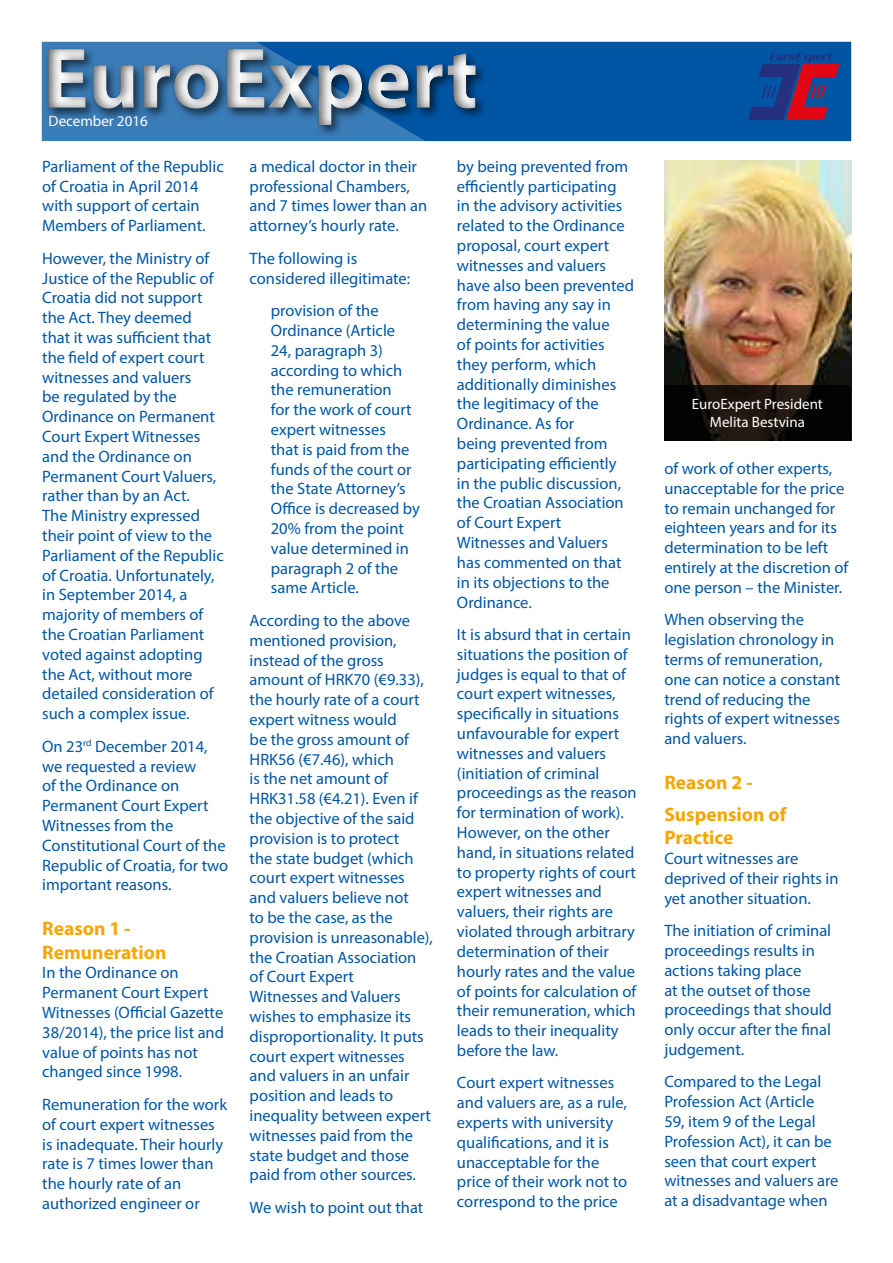
<style>
.page{position:relative;width:893px;height:1263px;background:#fff}
.page>*{position:absolute;margin:0;border:0;box-sizing:border-box;transform-origin:0 0}
.t1{font:700 87px "Myriad Pro";color:#fff}
.t2{font:700 19.5px/23.4px "Myriad Pro";color:#f7a600}
.t3{font:16.5px/19.8px "Myriad Pro";color:#0056a4}
.t4{font:15px/18px "Myriad Pro";color:#fff;text-align:center}
</style>
<div class="page">
<div style="left:42px;top:42px;width:809px;height:99px;background:#0056a4"></div>
<svg style="left:41px;top:137px;width:410px;height:5px;background:#5a92c3"></svg>
<svg style="left:748px;top:52px;width:91px;height:68px"></svg>
<div style="left:28px;top:21px;width:562px;height:116px;background:#000;opacity:.6"></div>
<img style="left:664px;top:160px;width:187px;height:280px">
<svg style="left:664px;top:385px;width:186px;height:55px;background:#100c08"></svg>
<h1 class="t1" style="left:43px;top:22px;width:437px">EuroExpert</h1>
<p class="t4" style="left:49px;top:112px;width:101px">December 2016</p>
<p class="t3" style="left:42px;top:156px;width:183px">Parliament of the Republic of Croatia in April 2014 with support of certain<br>Members of Parliament.</p>
<p class="t3" style="left:42px;top:248px;width:183px">However, the Ministry of<br>Justice of the Republic of<br>Croatia did not support the Act. They deemed that it was sufficient that the field of expert court witnesses and valuers<br>be regulated by the<br>Ordinance on Permanent<br>Court Expert Witnesses and the Ordinance on<br>Permanent Court Valuers, rather than by an Act.<br>The Ministry expressed their point of view to the<br>Parliament of the Republic of Croatia. Unfortunately, in September 2014, a majority of members of the Croatian Parliament voted against adopting the Act, without more detailed consideration of such a complex issue.</p>
<p class="t3" style="left:42px;top:736px;width:188px">On 23<sup>rd</sup> December 2014, we requested a review<br>of the Ordinance on<br>Permanent Court Expert<br>Witnesses from the<br>Constitutional Court of the<br>Republic of Croatia, for two important reasons.</p>
<p class="t2" style="left:42px;top:916px;width:126px">Reason 1 -<br>Remuneration</p>
<p class="t3" style="left:42px;top:963px;width:183px">In the Ordinance on<br>Permanent Court Expert<br>Witnesses (Official Gazette<br>38/2014), the price list and value of points has not changed since 1998.</p>
<p class="t3" style="left:42px;top:1094px;width:186px">Remuneration for the work of court expert witnesses is inadequate. Their hourly rate is 7 times lower than the hourly rate of an authorized engineer or</p>
<p class="t3" style="left:457px;top:156px;width:178px">by being prevented from efficiently participating<br>in the advisory activities related to the Ordinance proposal, court expert witnesses and valuers have also been prevented from having any say in determining the value<br>of points for activities they perform, which additionally diminishes the legitimacy of the<br>Ordinance. As for<br>being prevented from participating efficiently<br>in the public discussion, the Croatian Association of Court Expert<br>Witnesses and Valuers has commented on that in its objections to the<br>Ordinance.</p>
<p class="t3" style="left:457px;top:624px;width:181px">It is absurd that in certain situations the position of judges is equal to that of court expert witnesses, specifically in situations unfavourable for expert witnesses and valuers (initiation of criminal proceedings as the reason for termination of work).<br>However, on the other hand, in situations related to property rights of court expert witnesses and valuers, their rights are violated through arbitrary determination of their hourly rates and the value of points for calculation of their remuneration, which leads to their inequality before the law.</p>
<p class="t3" style="left:457px;top:1073px;width:172px">Court expert witnesses and valuers are, as a rule, experts with university qualifications, and it is unacceptable for the price of their work not to correspond to the price</p>
<p class="t3" style="left:250px;top:156px;width:179px">a medical doctor in their professional Chambers, and 7 times lower than an attorney’s hourly rate.</p>
<p class="t3" style="left:250px;top:248px;width:162px">The following is considered illegitimate:</p>
<p class="t3" style="left:271px;top:300px;width:151px">provision of the<br>Ordinance (Article<br>24, paragraph 3) according to which the remuneration<br>for the work of court expert witnesses<br>that is paid from the funds of the court or the State Attorney’s<br>Office is decreased by<br>20% from the point value determined in paragraph 2 of the same Article.</p>
<p class="t3" style="left:250px;top:610px;width:185px">According to the above mentioned provision, instead of the gross amount of HRK70 (€9.33), the hourly rate of a court expert witness would<br>be the gross amount of<br>HRK56 (€7.46), which<br>is the net amount of<br>HRK31.58 (€4.21). Even if the objective of the said provision is to protect<br>the state budget (which court expert witnesses and valuers believe not<br>to be the case, as the provision is unreasonable), the Croatian Association of Court Expert<br>Witnesses and Valuers wishes to emphasize its disproportionality. It puts court expert witnesses and valuers in an unfair position and leads to inequality between expert witnesses paid from the state budget and those paid from other sources.</p>
<p class="t3" style="left:250px;top:1197px;width:175px">We wish to point out that</p>
<p class="t4" style="left:692px;top:395px;width:132px">EuroExpert President<br>Melita Bestvina</p>
<p class="t3" style="left:664px;top:458px;width:186px">of work of other experts, unacceptable for the price to remain unchanged for eighteen years and for its determination to be left entirely at the discretion of one person – the Minister.</p>
<p class="t3" style="left:664px;top:610px;width:178px">When observing the legislation chronology in terms of remuneration, one can notice a constant trend of reducing the rights of expert witnesses and valuers.</p>
<p class="t2" style="left:664px;top:766px;width:124px;line-height:32px">Reason 2 -<br>Suspension of</p>
<p class="t2" style="left:664px;top:825px;width:71px">Practice</p>
<p class="t3" style="left:664px;top:848px;width:176px">Court witnesses are deprived of their rights in yet another situation.</p>
<p class="t3" style="left:664px;top:920px;width:169px">The initiation of criminal proceedings results in actions taking place<br>at the outset of those proceedings that should only occur after the final judgement.</p>
<p class="t3" style="left:664px;top:1072px;width:176px">Compared to the Legal<br>Profession Act (Article<br>59, item 9 of the Legal<br>Profession Act), it can be seen that court expert witnesses and valuers are at a disadvantage when</p>
</div>
